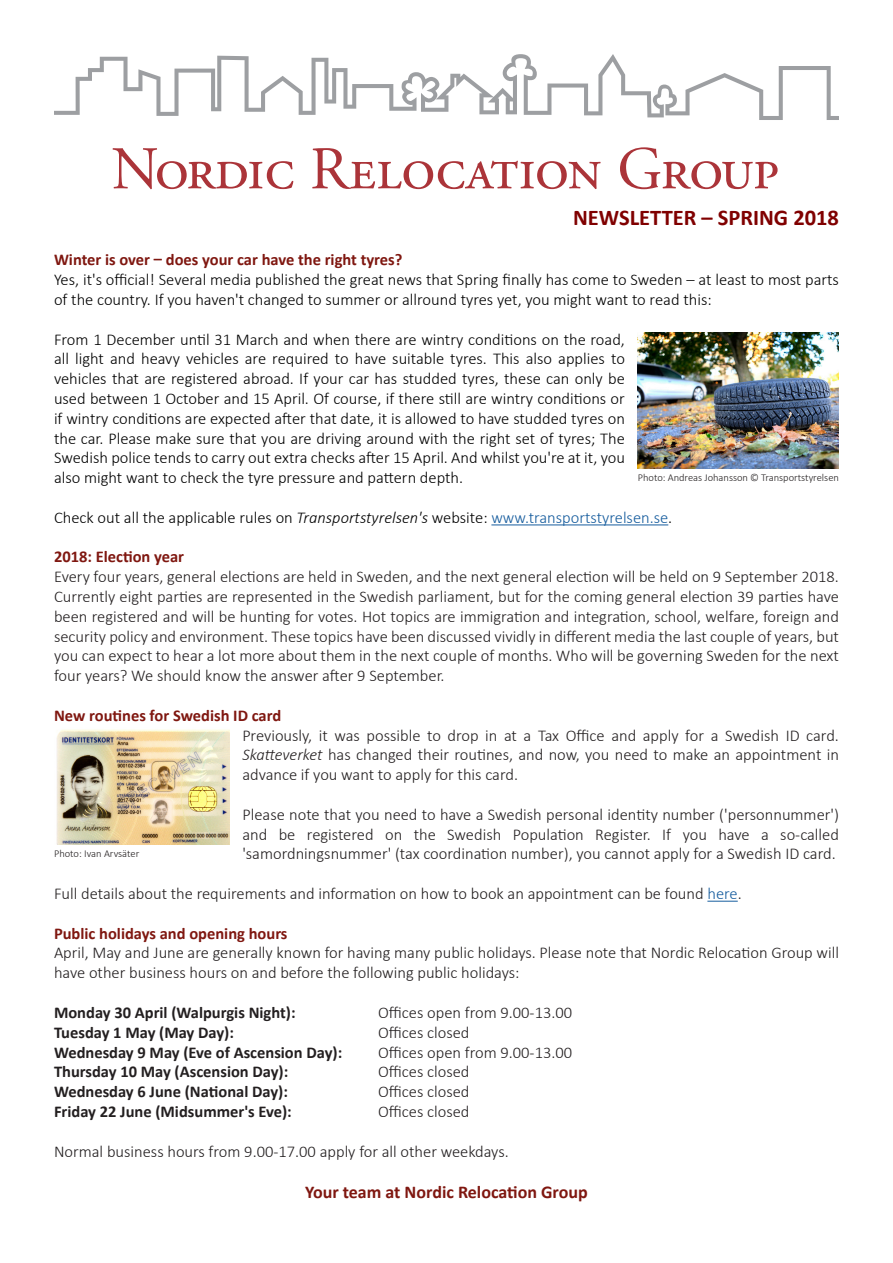
<style>
.page{position:relative;width:893px;height:1263px;background:#fff}
.page>*{position:absolute;margin:0;border:0;box-sizing:border-box;transform-origin:0 0}
.t1{font:700 22.5px "Calibri";color:#800000}
.t2{font:700 18px "Calibri";color:#7f1710}
.t3{font:300 16.5px/19.8px "Calibri";color:#231f20;text-align:justify}
.t4{font:300 16.5px/19.8px "Calibri";color:#000}
.t5{font:700 16.5px "Calibri";color:#231f20}
.t6{font:700 16.5px "Calibri";color:#7f1710}
.t7{font:300 10.5px "Calibri";color:#231f20}
.s1{font-style:italic}
.s2{color:#175d9e}
</style>
<div class="page">
<svg style="left:54px;top:54px;width:785px;height:66px"></svg>
<svg style="left:113px;top:148px;width:180px;height:41px"></svg>
<svg style="left:312px;top:148px;width:289px;height:41px"></svg>
<svg style="left:620px;top:147px;width:158px;height:42px"></svg>
<hr style="left:491px;top:524px;width:177px;height:1px;background:#175d9e">
<hr style="left:707px;top:901px;width:31px;height:1px;background:#175d9e">
<img style="left:638px;top:333px;width:201px;height:136px">
<img style="left:56px;top:729px;width:174px;height:116px">
<p class="t1" style="left:573px;top:202px;width:267px">NEWSLETTER – SPRING 2018</p>
<p class="t6" style="left:54px;top:248px;width:350px">Winter is over – does your car have the right tyres?</p>
<p class="t4" style="left:54px;top:270px;width:786px">Yes, it's official! Several media published the great news that Spring finally has come to Sweden – at least to most parts of the country. If you haven't changed to summer or allround tyres yet, you might want to read this:</p>
<p class="t4" style="left:54px;top:329px;width:572px;text-align:justify">From 1 December until 31 March and when there are wintry conditions on the road, all light and heavy vehicles are required to have suitable tyres. This also applies to vehicles that are registered abroad. If your car has studded tyres, these can only be used between 1 October and 15 April. Of course, if there still are wintry conditions or if wintry conditions are expected after that date, it is allowed to have studded tyres on the car. Please make sure that you are driving around with the right set of tyres; The Swedish police tends to carry out extra checks after 15 April. And whilst you're at it, you also might want to check the tyre pressure and pattern depth.</p>
<p class="t4" style="left:54px;top:507px;width:620px">Check out all the applicable rules on <span class="s1">Transportstyrelsen's</span> website: <span class="s2">www.transportstyrelsen.se</span>.</p>
<p class="t6" style="left:54px;top:545px;width:132px">2018: Election year</p>
<p class="t3" style="left:54px;top:567px;width:786px">Every four years, general elections are held in Sweden, and the next general election will be held on 9 September 2018.<br>Currently eight parties are represented in the Swedish parliament, but for the coming general election 39 parties have been registered and will be hunting for votes. Hot topics are immigration and integration, school, welfare, foreign and security policy and environment. These topics have been discussed vividly in different media the last couple of years, but you can expect to hear a lot more about them in the next couple of months. Who will be governing Sweden for the next four years? We should know the answer after 9 September.</p>
<p class="t6" style="left:54px;top:704px;width:229px">New routines for Swedish ID card</p>
<p class="t3" style="left:242px;top:725px;width:598px">Previously, it was possible to drop in at a Tax Office and apply for a Swedish ID card.<br><span class="s1">Skatteverket</span> has changed their routines, and now, you need to make an appointment in advance if you want to apply for this card.</p>
<p class="t3" style="left:242px;top:804px;width:598px">Please note that you need to have a Swedish personal identity number ('personnummer') and be registered on the Swedish Population Register. If you have a so-called 'samordningsnummer' (tax coordination number), you cannot apply for a Swedish ID card.</p>
<p class="t3" style="left:54px;top:883px;width:689px">Full details about the requirements and information on how to book an appointment can be found <span class="s2">here</span>.</p>
<p class="t6" style="left:54px;top:921px;width:235px">Public holidays and opening hours</p>
<p class="t3" style="left:54px;top:943px;width:786px">April, May and June are generally known for having many public holidays. Please note that Nordic Relocation Group will have other business hours on and before the following public holidays:</p>
<p class="t5" style="left:54px;top:1001px;width:243px">Monday 30 April (Walpurgis Night):</p>
<p class="t3" style="left:378px;top:1002px;width:196px">Offices open from 9.00-13.00</p>
<p class="t5" style="left:54px;top:1020px;width:181px">Tuesday 1 May (May Day):</p>
<p class="t3" style="left:378px;top:1022px;width:93px">Offices closed</p>
<p class="t5" style="left:54px;top:1040px;width:290px">Wednesday 9 May (Eve of Ascension Day):</p>
<p class="t3" style="left:378px;top:1042px;width:196px">Offices open from 9.00-13.00</p>
<p class="t5" style="left:54px;top:1060px;width:236px">Thursday 10 May (Ascension Day):</p>
<p class="t3" style="left:378px;top:1062px;width:93px">Offices closed</p>
<p class="t5" style="left:54px;top:1080px;width:235px">Wednesday 6 June (National Day):</p>
<p class="t3" style="left:378px;top:1081px;width:93px">Offices closed</p>
<p class="t5" style="left:54px;top:1100px;width:239px">Friday 22 June (Midsummer's Eve):</p>
<p class="t3" style="left:378px;top:1101px;width:93px">Offices closed</p>
<p class="t3" style="left:54px;top:1141px;width:456px">Normal business hours from 9.00-17.00 apply for all other weekdays.</p>
<p class="t2" style="left:305px;top:1179px;width:284px">Your team at Nordic Relocation Group</p>
<p class="t7" style="left:638px;top:471px;width:203px">Photo: Andreas Johansson © Transportstyrelsen</p>
<p class="t7" style="left:54px;top:847px;width:87px">Photo: Ivan Arvsäter</p>
</div>
